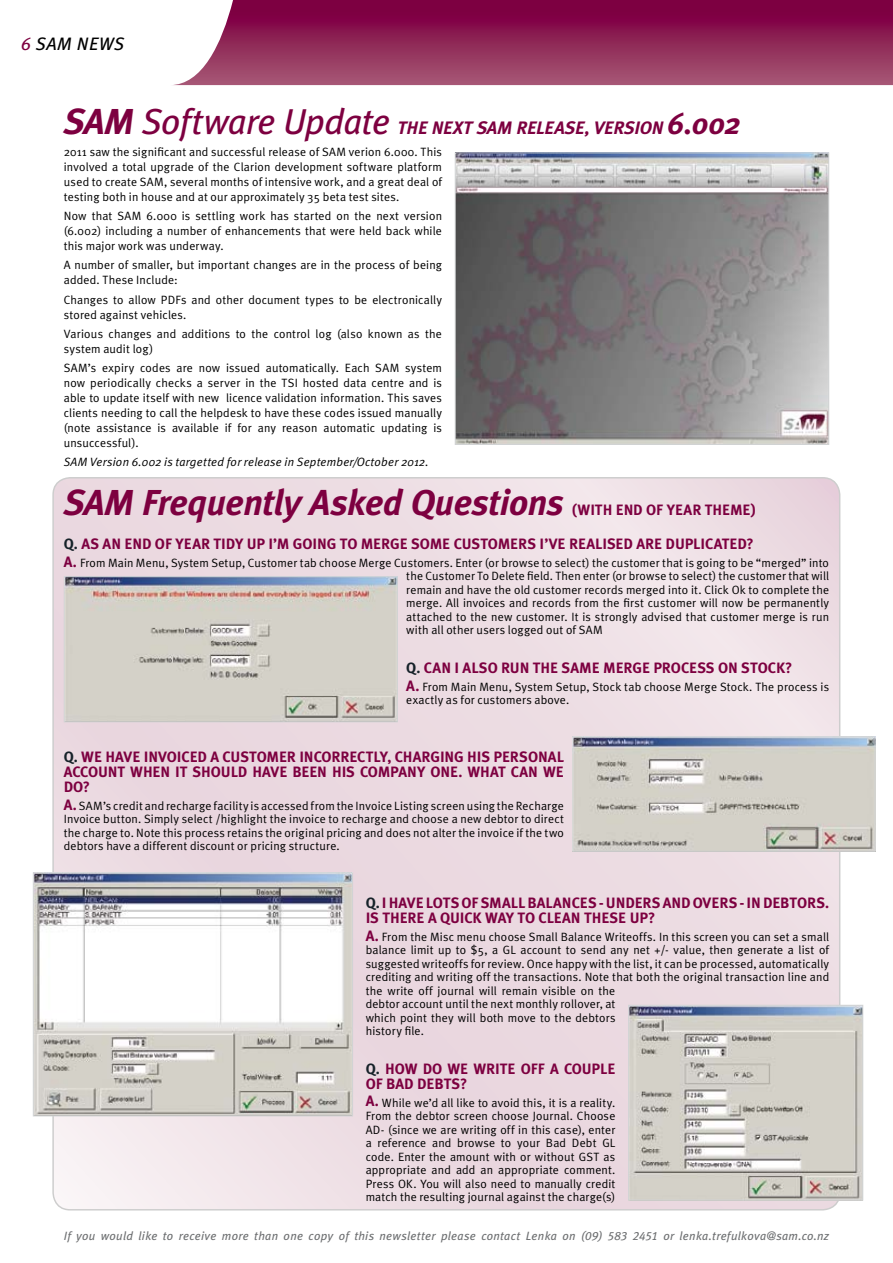
<style>
.page{position:relative;width:893px;height:1263px;background:#fff}
.page>*{position:absolute;margin:0;border:0;box-sizing:border-box;transform-origin:0 0}
.t1{font:italic 700 36px "Meta Plus";letter-spacing:-.015em;color:#7d0040}
.t2{font:italic 700 18px "Meta Plus";letter-spacing:-.015em;color:#7d0040}
.t3{font:italic 18px "Meta Plus";letter-spacing:.025em;color:#000}
.t4{font:700 15px/15px "Meta Plus";letter-spacing:-.005em;color:#7d0040}
.t5{font:12px/13.5px "Meta Plus";letter-spacing:.015em;color:#000;text-align:justify}
.t6{font:italic 12px "Meta Plus";letter-spacing:.02em;color:#6d6f71}
.t7{font:italic 12px "Meta Plus";letter-spacing:.015em;color:#000}
.s1{font-family:"Meta Plus Book Caps";color:#7d0040}
.s2{font-size:36px}
.s3{font-weight:400;font-size:36px}
.s4{font-size:30px}
.s5{color:#162229}
.s6{font-weight:700;font-size:15px;color:#7d0040}
.s7{font-family:"Meta Plus Book Caps"}
</style>
<div class="page">
<svg style="left:174px;top:0;width:719px;height:85px;background:#953261"></svg>
<div style="left:53px;top:478px;width:787px;height:732px;background:#ecdbe2;border-radius:17px"></div>
<img style="left:35px;top:874px;width:316px;height:240px">
<div style="left:33px;top:872px;width:320px;height:244px;border:1px solid #d1d3d4"></div>
<img style="left:457px;top:154px;width:370px;height:289px">
<div style="left:455px;top:152px;width:374px;height:293px;border:1px solid #d1d3d4"></div>
<img style="left:66px;top:578px;width:330px;height:142px">
<div style="left:64px;top:576px;width:334px;height:146px;border:1px solid #d1d3d4"></div>
<img style="left:574px;top:738px;width:299px;height:112px">
<div style="left:572px;top:736px;width:303px;height:116px;border:1px solid #d1d3d4"></div>
<img style="left:630px;top:1007px;width:231px;height:191px">
<div style="left:628px;top:1005px;width:235px;height:195px;border:1px solid #d1d3d4"></div>
<h2 class="t3" style="left:21px;top:33px;width:105px"><span class="s1">6</span> SAM NEWS</h2>
<h2 class="t2" style="left:64px;top:118px;width:678px"><span class="s2">SAM</span> <span class="s3">Software Update</span> THE NEXT SAM RELEASE, VERSION <span class="s4">6.002</span></h2>
<p class="t5" style="left:64px;top:144px;width:380px;line-height:15px">2011 saw the significant and successful release of SAM verion 6.000. This involved a total upgrade of the Clarion development software platform used to create SAM, several months of intensive work, and a great deal of testing both in house and at our approximately 35 beta test sites.</p>
<p class="t5" style="left:64px;top:208px;width:380px;line-height:15px">Now that SAM 6.000 is settling work has started on the next version (6.002) including a number of enhancements that were held back while this major work was underway.</p>
<p class="t5" style="left:64px;top:257px;width:380px;line-height:15px">A number of smaller, but important changes are in the process of being added. These Include:</p>
<p class="t5" style="left:64px;top:292px;width:380px;line-height:15px">Changes to allow PDFs and other document types to be electronically stored against vehicles.</p>
<p class="t5" style="left:64px;top:326px;width:380px;line-height:15px">Various changes and additions to the control log (also known as the system audit log)</p>
<p class="t5" style="left:64px;top:360px;width:380px;line-height:15px">SAM’s expiry codes are now issued automatically. Each SAM system now periodically checks a server in the TSI hosted data centre and is able to update itself with new licence validation information. This saves clients needing to call the helpdesk to have these codes issued manually (note assistance is available if for any reason automatic updating is unsuccessful).</p>
<p class="t7" style="left:64px;top:455px;width:366px">SAM Version 6.002 is targetted for release in September/October 2012.</p>
<h1 class="t1" style="left:64px;top:482px;width:501px">SAM FREQUENTLY ASKED QUESTIONS</h1>
<p class="t4" style="left:572px;top:502px;width:185px">(WITH END OF YEAR THEME)</p>
<p class="t4" style="left:64px;top:536px;width:691px"><span class="s5">Q.</span> AS AN END OF YEAR TIDY UP I ’M GOING TO MERGE SOME CUSTOMERS I ’VE REALISED ARE DUPLICATED?</p>
<p class="t5" style="left:406px;top:556px;width:424px;text-indent:-342px"><span class="s6">A.</span> From Main Menu, System Setup, Customer tab choose Merge Customers. Enter (or browse to select) the customer that is going to be “merged” into the Customer To Delete field. Then enter (or browse to select) the customer that will remain and have the old customer records merged into it. Click Ok to complete the merge. All invoices and records from the first customer will now be permanently attached to the new customer. It is strongly advised that customer merge is run with all other users logged out of SAM</p>
<p class="t4" style="left:406px;top:660px;width:388px"><span class="s5">Q.</span> CAN I ALSO RUN THE SAME MERGE PROCESS ON STOCK?</p>
<p class="t5" style="left:406px;top:680px;width:424px"><span class="s6">A.</span> From Main Menu, System Setup, Stock tab choose Merge Stock. The process is exactly as for customers above.</p>
<p class="t4" style="left:64px;top:749px;width:502px;text-align:justify"><span class="s5">Q.</span> WE HAVE INVOICED A CUSTOMER INCORRECTLY, CHARGING HIS PERSONAL ACCOUNT WHEN IT SHOULD HAVE BEEN HIS COMPANY ONE. WHAT CAN WE DO?</p>
<p class="t5" style="left:64px;top:799px;width:502px"><span class="s6">A.</span> SAM’s credit and recharge facility is accessed from the Invoice Listing screen using the Recharge Invoice button. Simply select /highlight the invoice to recharge and choose a new debtor to direct the charge to. Note this process retains the original pricing and does not alter the invoice if the two debtors have a different discount or pricing structure.</p>
<p class="t4" style="left:366px;top:895px;width:465px"><span class="s5">Q.</span>I HAVE LOTS OF SMALL BALANCES - UNDERS AND OVERS - IN DEBTORS.<br>IS THERE A QUICK WAY TO CLEAN THESE UP?</p>
<p class="t5" style="left:366px;top:930px;width:465px;text-align:left"><span class="s6">A.</span> From the Misc menu choose Small Balance Writeoffs. In this screen you can set a small balance limit up to $5, a GL account to send any net +/- value, then generate a list of suggested writeoffs for review. Once happy with the list, it can be processed, automatically crediting and writing off the transactions. Note that both the original transaction line and the write off journal will remain visible on the<br>debtor account until the next monthly rollover, at<br>which point they will both move to the debtors<br>history file.</p>
<p class="t4" style="left:366px;top:1061px;width:251px"><span class="s5">Q.</span> HOW DO WE WRITE OFF A COUPLE<br>OF BAD DEBTS?</p>
<p class="t5" style="left:366px;top:1095px;width:251px"><span class="s6">A.</span> While we’d all like to avoid this, it is a reality.<br>From the debtor screen choose Journal. Choose AD- (since we are writing off in this case), enter a reference and browse to your Bad Debt GL code. Enter the amount with or without GST as appropriate and add an appropriate comment.<br>Press OK. You will also need to manually credit match the resulting journal against the charge(s)</p>
<p class="t6" style="left:64px;top:1228px;width:767px">If you would like to receive more than one copy of this newsletter please contact Lenka on <span class="s7">(09) 583 2451</span> or lenka.trefulkova@sam.co.nz</p>
</div>
